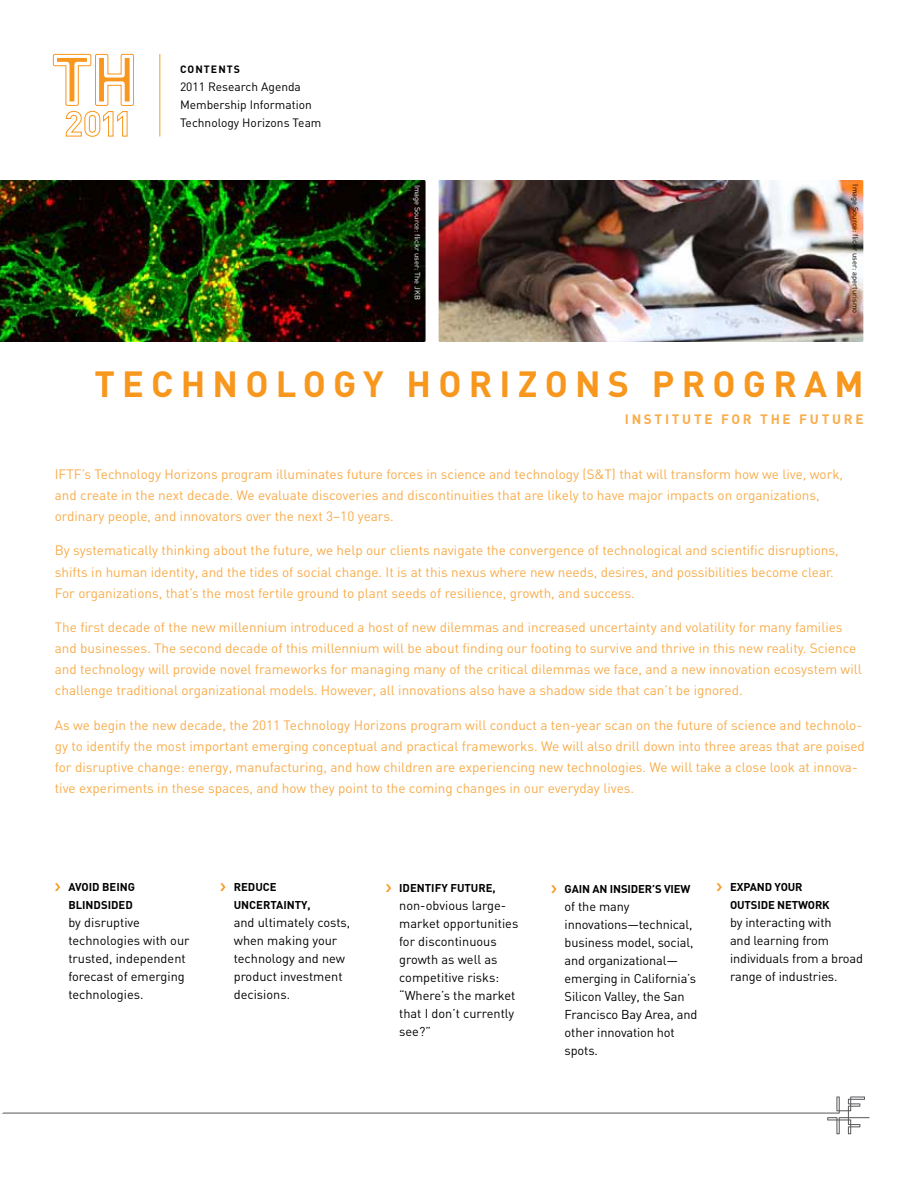
<style>
.page{position:relative;width:918px;height:1188px;background:#fff}
.page>*{position:absolute;margin:0;border:0;box-sizing:border-box;transform-origin:0 0}
.t1{font:700 36px "DIN";letter-spacing:.2em;color:#f8971d}
.t2{font:13.5px/21px "DIN";color:#f9ac4a}
.t3{font:700 13.5px "DIN";letter-spacing:.2em;color:#f9ac4a}
.t4{font:12.75px/18px "DIN";letter-spacing:-.01em;color:#000}
.t5{font:12px/18px "DIN";color:#000}
.t6{font:700 11.25px/18px "DIN";color:#000}
.t7{font:700 10.5px "DIN";color:#000}
.t8{font:7.5px "DIN";color:#000}
.t9{font:7.5px "DIN";color:#fff}
</style>
<div class="page">
<img style="left:0;top:180px;width:426px;height:162px">
<img style="left:439px;top:180px;width:424px;height:162px">
<svg style="left:1px;top:1096px;width:869px;height:38px"></svg>
<hr style="left:159px;top:54px;width:1px;height:82px;background:#f8971d">
<svg style="left:53px;top:54px;width:81px;height:83px"></svg>
<p class="t7" style="left:180px;top:62px;width:9px">CON</p>
<p class="t7" style="left:204px;top:62px;width:37px">TENTS</p>
<p class="t5" style="left:180px;top:77px;width:143px">2011 Research Agenda<br>Membership Information<br>Technology Horizons Team</p>
<p class="t9" style="left:422px;top:185px;width:117px;rotate:90deg">Image Source: flickr user: The JKB</p>
<p class="t8" style="left:860px;top:184px;width:130px;rotate:90deg">Image Source: flickr user: aperturismo</p>
<h1 class="t1" style="left:95px;top:361px;width:771px">TECHNOLOGY HORIZONS PROGRAM</h1>
<p class="t3" style="left:625px;top:411px;width:240px">INST IT UT E FOR T HE FUT URE</p>
<p class="t2" style="left:55px;top:463px;width:790px">IFTF’s Technology Horizons program illuminates future forces in science and technology (S&amp;T) that will transform how we live, work, and create in the next decade. We evaluate discoveries and discontinuities that are likely to have major impacts on organizations, ordinary people, and innovators over the next 3–10 years.</p>
<p class="t2" style="left:55px;top:540px;width:785px">By systematically thinking about the future, we help our clients navigate the convergence of technological and scientific disruptions, shifts in human identity, and the tides of social change. It is at this nexus where new needs, desires, and possibilities become clear.<br>For organizations, that’s the most fertile ground to plant seeds of resilience, growth, and success.</p>
<p class="t2" style="left:55px;top:616px;width:808px">The first decade of the new millennium introduced a host of new dilemmas and increased uncertainty and volatility for many families and businesses. The second decade of this millennium will be about finding our footing to survive and thrive in this new reality. Science and technology will provide novel frameworks for managing many of the critical dilemmas we face, and a new innovation ecosystem will challenge traditional organizational models. However, all innovations also have a shadow side that can’t be ignored.</p>
<p class="t2" style="left:55px;top:714px;width:812px">As we begin the new decade, the 2011 Technology Horizons program will conduct a ten-year scan on the future of science and technolo&shy;gy to identify the most important emerging conceptual and practical frameworks. We will also drill down into three areas that are poised for disruptive change: energy, manufacturing, and how children are experiencing new technologies. We will take a close look at innova&shy;tive experiments in these spaces, and how they point to the coming changes in our everyday lives.</p>
<p class="t6" style="left:68px;top:878px;width:68px">AVOID BEING<br>BLINDSIDED</p>
<p class="t4" style="left:68px;top:914px;width:123px">by disruptive technologies with our trusted, independent forecast of emerging technologies.</p>
<p class="t6" style="left:234px;top:878px;width:79px">REDUCE<br>UNCERTAINTY,</p>
<p class="t4" style="left:234px;top:914px;width:118px">and ultimately costs, when making your technology and new product investment decisions.</p>
<p class="t6" style="left:399px;top:879px;width:98px">I DENTIFY FUTURE,</p>
<p class="t4" style="left:399px;top:897px;width:121px">non-obvious large&shy;market opportunities for discontinuous growth as well as competitive risks: “Where’s the market that I don’t currently see?”</p>
<p class="t6" style="left:565px;top:879px;width:127px">GAIN AN INSIDER’S VIEW</p>
<p class="t4" style="left:565px;top:897px;width:134px">of the many innovations—technical, business model, social, and organizational— emerging in California’s<br>Silicon Valley, the San<br>Francisco Bay Area, and other innovation hot spots.</p>
<p class="t6" style="left:730px;top:878px;width:101px">EXPAND YOUR<br>OUTSIDE NETWORK</p>
<p class="t4" style="left:730px;top:914px;width:134px">by interacting with<br>and learning from individuals from a broad range of industries.</p>
</div>
